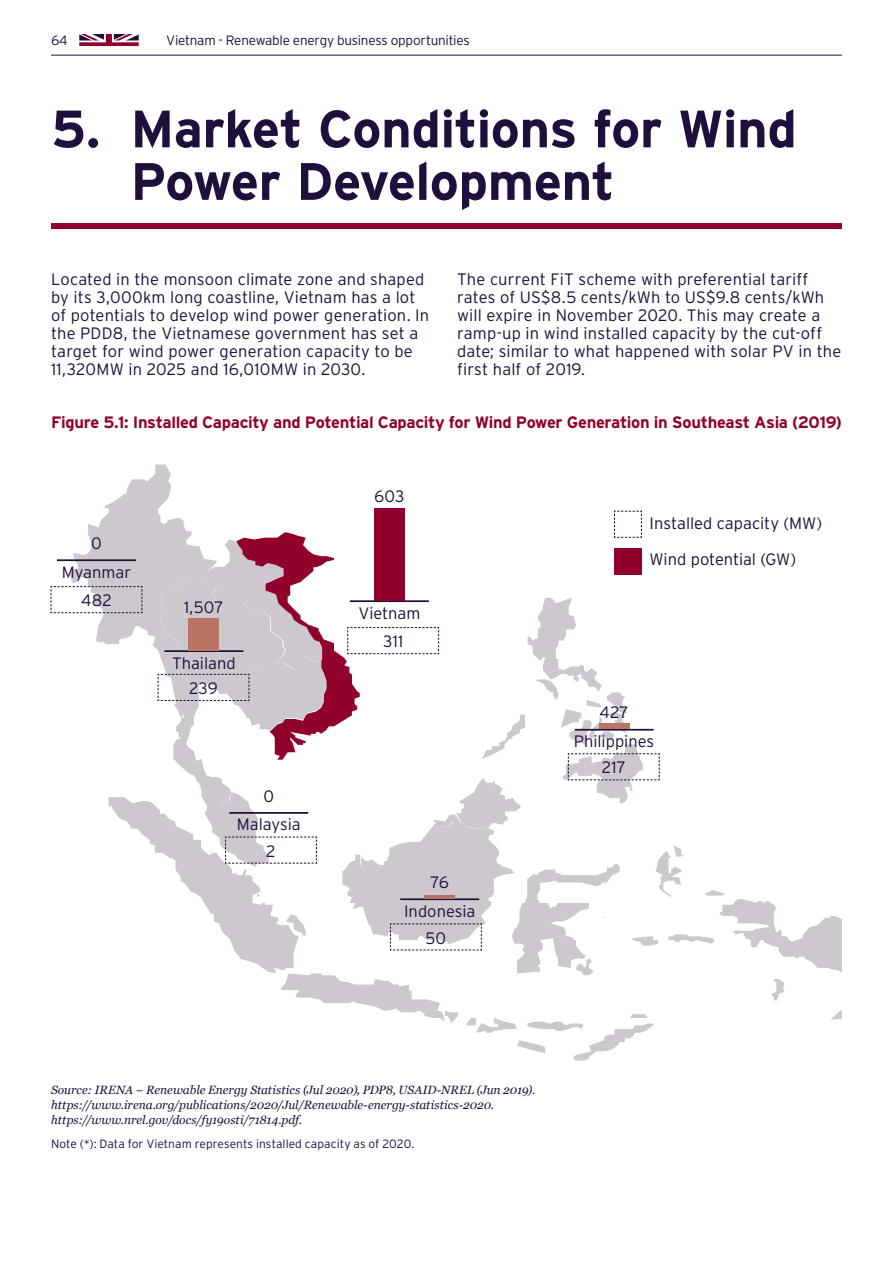
<style>
.page{position:relative;width:893px;height:1263px;background:#fff}
.page>*{position:absolute;margin:0;border:0;box-sizing:border-box;transform-origin:0 0}
.t1{font:700 52.5px/52.5px "Interstate";letter-spacing:-.01em;color:#1e0f3c}
.t2{font:300 16.5px/18px "Interstate";letter-spacing:.005em;color:#1e0f3c}
.t3{font:700 16.5px "Interstate";letter-spacing:-.02em;color:#91002c}
.t4{font:300 13.5px "Interstate";letter-spacing:-.015em;color:#1e0f3c}
.t5{font:italic 12px/15px "Georgia";color:#1e0f3c}
.t6{font:300 12px "Interstate";color:#1e0f3c}
</style>
<div class="page">
<svg style="left:79px;top:34px;width:60px;height:12px"></svg>
<hr style="left:51px;top:55px;width:791px;height:1px;background:#1e0f3c">
<div style="left:51px;top:223px;width:791px;height:6px;background:#91002c"></div>
<svg style="left:50px;top:464px;width:792px;height:596px"></svg>
<p class="t4" style="left:51px;top:33px;width:18px">64</p>
<p class="t4" style="left:166px;top:33px;width:305px">Vietnam - Renewable energy business opportunities</p>
<h1 class="t1" style="left:131px;top:102px;width:668px;text-indent:-79px">5. Market Conditions for Wind<br>Power Development</h1>
<p class="t2" style="left:51px;top:270px;width:380px">Located in the monsoon climate zone and shaped by its 3,000km long coastline, Vietnam has a lot of potentials to develop wind power generation. In the PDD8, the Vietnamese government has set a target for wind power generation capacity to be 11,320MW in 2025 and 16,010MW in 2030.</p>
<p class="t2" style="left:457px;top:270px;width:386px">The current FiT scheme with preferential tariff rates of US$8.5 cents/kWh to US$9.8 cents/kWh will expire in November 2020. This may create a ramp-up in wind installed capacity by the cut-off date; similar to what happened with solar PV in the first half of 2019.</p>
<p class="t3" style="left:51px;top:413px;width:792px">Figure 5.1: Installed Capacity and Potential Capacity for Wind Power Generation in Southeast Asia (2019)</p>
<p class="t2" style="left:91px;top:534px;width:12px">0</p>
<p class="t2" style="left:62px;top:563px;width:71px">Myanmar</p>
<p class="t2" style="left:81px;top:591px;width:32px">482</p>
<p class="t2" style="left:374px;top:487px;width:32px">603</p>
<p class="t2" style="left:184px;top:598px;width:41px">1,507</p>
<p class="t2" style="left:358px;top:604px;width:63px">Vietnam</p>
<p class="t2" style="left:172px;top:654px;width:65px">Thailand</p>
<p class="t2" style="left:189px;top:679px;width:31px">239</p>
<p class="t2" style="left:263px;top:786px;width:12px">0</p>
<p class="t2" style="left:237px;top:815px;width:65px">Malaysia</p>
<p class="t2" style="left:266px;top:842px;width:11px">2</p>
<p class="t2" style="left:383px;top:632px;width:21px">311</p>
<p class="t2" style="left:431px;top:873px;width:20px">76</p>
<p class="t2" style="left:404px;top:902px;width:73px">Indonesia</p>
<p class="t2" style="left:426px;top:928px;width:22px">50</p>
<p class="t2" style="left:649px;top:504px;width:174px;line-height:36.3px">Installed capacity (MW)<br>Wind potential (GW)</p>
<p class="t2" style="left:600px;top:703px;width:31px">427</p>
<p class="t2" style="left:574px;top:732px;width:82px">Philippines</p>
<p class="t2" style="left:602px;top:758px;width:26px">217</p>
<p class="t5" style="left:51px;top:1083px;width:486px">Source: IRENA – Renewable Energy Statistics (Jul 2020), PDP8, USAID-NREL (Jun 2019). https://www.irena.org/publications/2020/Jul/Renewable-energy-statistics-2020. https://www.nrel.gov/docs/fy19osti/71814.pdf.</p>
<p class="t6" style="left:51px;top:1137px;width:365px">Note (*): Data for Vietnam represents installed capacity as of 2020.</p>
</div>
